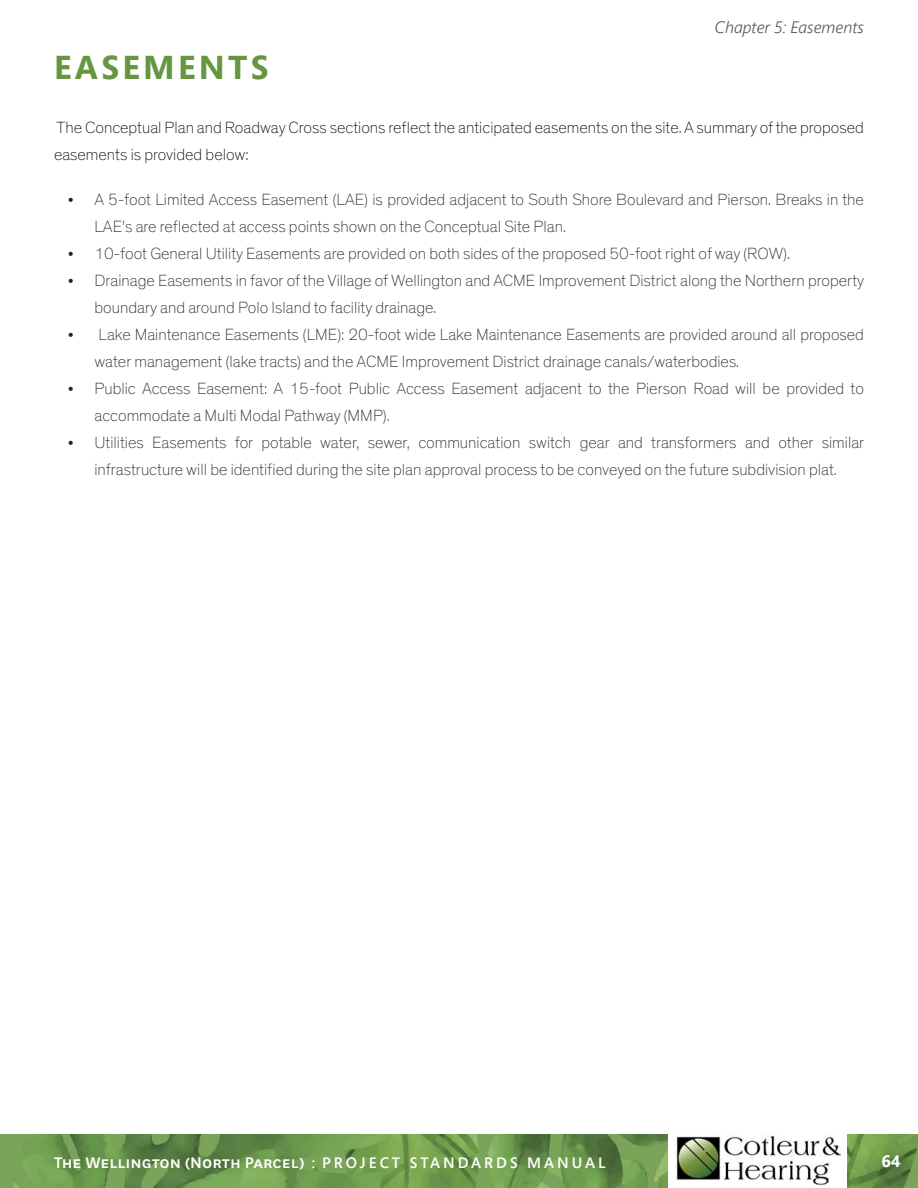
<style>
.page{position:relative;width:918px;height:1188px;background:#fff}
.page>*{position:absolute;margin:0;border:0;box-sizing:border-box;transform-origin:0 0}
.t1{font:700 33px "Segoe Pro";letter-spacing:.1em;color:#669640}
.t2{font:500 18px "National";color:#fff}
.t3{font:100 16.5px/27px "Theinhardt";color:#231f20}
.BODY_COPY{font:100 16.5px/27px "Theinhardt";color:#000}
.t4{font:italic 300 16.5px "Segoe Pro";color:#57585a}
.t5{font:700 16.5px "Segoe Pro";color:#fff}
.s1{font-family:"Segoe Pro";font-weight:400}
.s2{font-family:"Segoe Pro";font-weight:600;font-size:15px}
</style>
<div class="page">
<img style="left:848px;top:1134px;width:70px;height:54px">
<img style="left:676px;top:1135px;width:166px;height:51px">
<img style="left:0;top:1134px;width:667px;height:54px">
<p class="t1" style="left:54px;top:44px;width:216px">EASEMENTS</p>
<p class="t4" style="left:715px;top:16px;width:151px">Chapter 5: Easements</p>
<p class="BODY_COPY" style="left:54px;top:114px;width:811px">The Conceptual Plan and Roadway Cross sections reflect the anticipated easements on the site. A summary of the proposed easements is provided below:</p>
<p class="t3" style="left:94px;top:186px;width:771px;text-indent:-27px"><span class="s1">•</span> A 5-foot Limited Access Easement (LAE) is provided adjacent to South Shore Boulevard and Pierson. Breaks in the<br>LAE’s are reflected at access points shown on the Conceptual Site Plan.</p>
<p class="t3" style="left:68px;top:240px;width:724px"><span class="s1">•</span> 10-foot General Utility Easements are provided on both sides of the proposed 50-foot right of way (ROW).</p>
<p class="t3" style="left:94px;top:267px;width:771px;text-indent:-27px"><span class="s1">•</span> Drainage Easements in favor of the Village of Wellington and ACME Improvement District along the Northern property boundary and around Polo Island to facility drainage.</p>
<p class="t3" style="left:94px;top:321px;width:771px;text-indent:-27px"><span class="s1">•</span> Lake Maintenance Easements (LME): 20-foot wide Lake Maintenance Easements are provided around all proposed water management (lake tracts) and the ACME Improvement District drainage canals/waterbodies.</p>
<p class="t3" style="left:94px;top:375px;width:771px;text-indent:-27px"><span class="s1">•</span> Public Access Easement: A 15-foot Public Access Easement adjacent to the Pierson Road will be provided to accommodate a Multi Modal Pathway (MMP).</p>
<p class="t3" style="left:68px;top:429px;width:798px;text-align:center"><span class="s1">•</span> Utilities Easements for potable water, sewer, communication switch gear and transformers and other similar infrastructure will be identified during the site plan approval process to be conveyed on the future subdivision plat.</p>
<p class="t2" style="left:54px;top:1150px;width:553px">The Wellington (North Parcel) <span class="s2">: P R O J E C T S TA N D A R D S M A N U A L</span></p>
<p class="t5" style="left:881px;top:1150px;width:21px">64</p>
</div>
